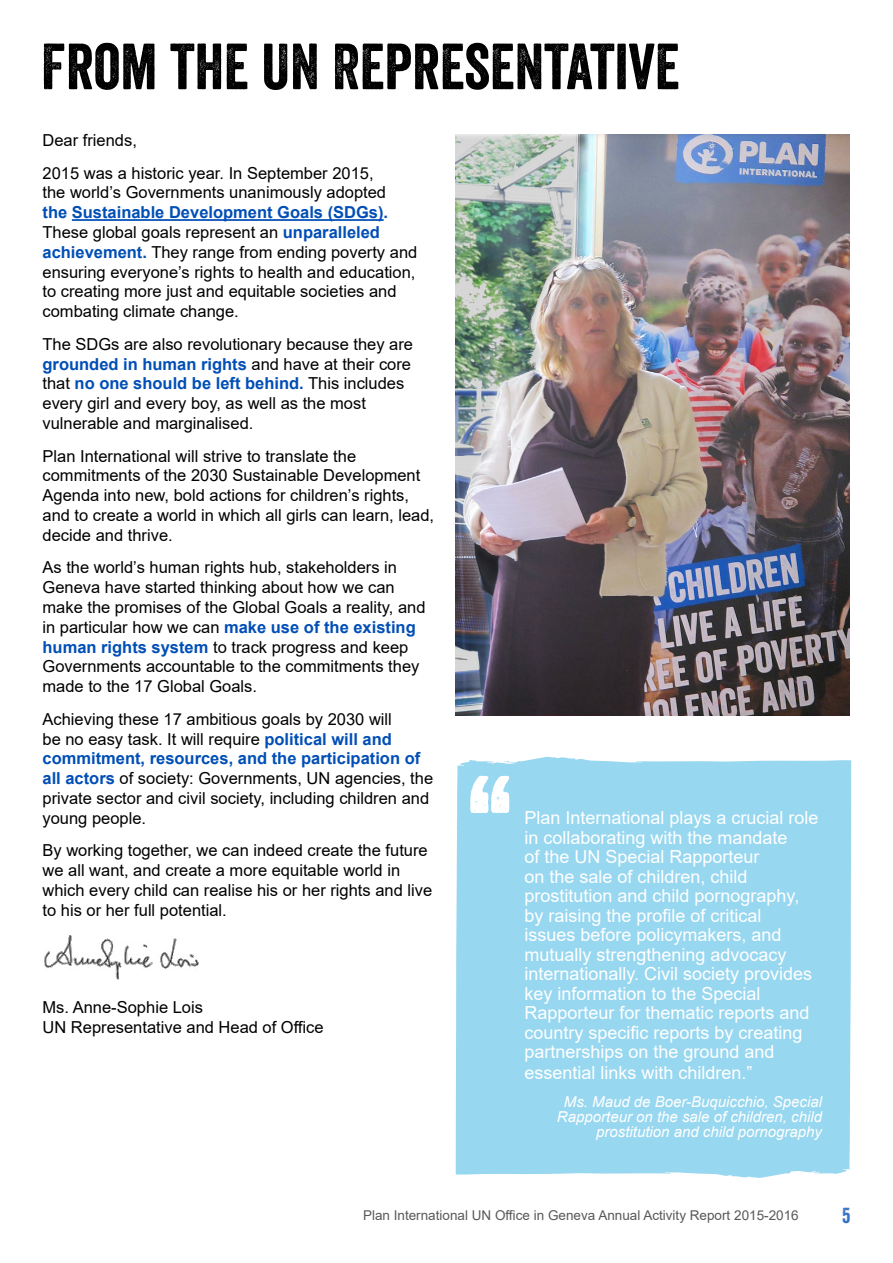
<style>
.page{position:relative;width:893px;height:1263px;background:#fff}
.page>*{position:absolute;margin:0;border:0;box-sizing:border-box;transform-origin:0 0}
.t1{font:152.4px "Veneer";color:#fff}
.t2{font:63px "Veneer";color:#000}
.t3{font:21px "Veneer";color:#3371c5}
.t4{font:18px/19.6px "Arial";color:#fff}
.t5{font:16.5px/19.8px "Arial";color:#000}
.t6{font:italic 15px/15px "Arial";color:#fff;text-align:right}
.t7{font:13.5px "Arial";color:#58595b}
.s1{font-weight:700;color:#004eb6}
</style>
<div class="page">
<hr style="left:72px;top:219px;width:312px;height:2px;background:#004eb6">
<img style="left:456px;top:134px;width:394px;height:582px">
<img style="left:45px;top:935px;width:154px;height:44px">
<div style="left:456px;top:757px;width:395px;height:421px;background:#98d7f0"></div>
<h2 class="t2" style="left:41px;top:28px;width:640px">FROM THE UN REPRESENTATIVE</h2>
<p class="t5" style="left:43px;top:124px;width:333px;line-height:32.5px">Dear friends,<br>2015 was a historic year. In September 2015,</p>
<p class="t5" style="left:43px;top:183px;width:345px">the world’s Governments unanimously adopted</p>
<p class="t5" style="left:43px;top:202px;width:376px"><span class="s1">the Sustainable Development Goals (SDGs).<br></span>These global goals represent an <span class="s1">unparalleled achievement.</span> They range from ending poverty and ensuring everyone’s rights to health and education, to creating more just and equitable societies and combating climate change.</p>
<p class="t5" style="left:43px;top:334px;width:372px">The SDGs are also revolutionary because they are <span class="s1">grounded in human rights</span> and have at their core that <span class="s1">no one should be left behind.</span> This includes every girl and every boy, as well as the most vulnerable and marginalised.</p>
<p class="t5" style="left:43px;top:446px;width:393px">Plan International will strive to translate the commitments of the 2030 Sustainable Development Agenda into new, bold actions for children’s rights, and to create a world in which all girls can learn, lead, decide and thrive.</p>
<p class="t5" style="left:43px;top:557px;width:385px">As the world’s human rights hub, stakeholders in Geneva have started thinking about how we can make the promises of the Global Goals a reality, and in particular how we can <span class="s1">make use of the existing human rights system</span> to track progress and keep Governments accountable to the commitments they made to the 17 Global Goals.</p>
<p class="t5" style="left:43px;top:709px;width:392px">Achieving these 17 ambitious goals by 2030 will<br>be no easy task. It will require <span class="s1">political will and commitment, resources, and the participation of all actors</span> of society: Governments, UN agencies, the private sector and civil society, including children and young people.</p>
<p class="t5" style="left:43px;top:840px;width:391px">By working together, we can indeed create the future we all want, and create a more equitable world in which every child can realise his or her rights and live to his or her full potential.</p>
<p class="t5" style="left:43px;top:997px;width:283px">Ms. Anne-Sophie Lois<br>UN Representative and Head of Office</p>
<h1 class="t1" style="left:462px;top:738px;width:57px">“</h1>
<p class="t4" style="left:524px;top:808px;width:296px">Plan International plays a crucial role in collaborating with the mandate<br>of the UN Special Rapporteur<br>on the sale of children, child prostitution and child pornography, by raising the profile of critical<br>issues before policymakers, and mutually strengthening advocacy internationally. Civil society provides key information to the Special Rapporteur for thematic reports and country specific reports by creating partnerships on the ground and essential links with children.”</p>
<p class="t6" style="left:557px;top:1094px;width:267px">Ms. Maud de Boer-Buquicchio, Special<br>Rapporteur on the sale of children, child prostitution and child pornography</p>
<p class="t7" style="left:363px;top:1206px;width:437px">Plan International UN Office in Geneva Annual Activity Report 2015-2016</p>
<p class="t3" style="left:842px;top:1202px;width:10px">5</p>
</div>
